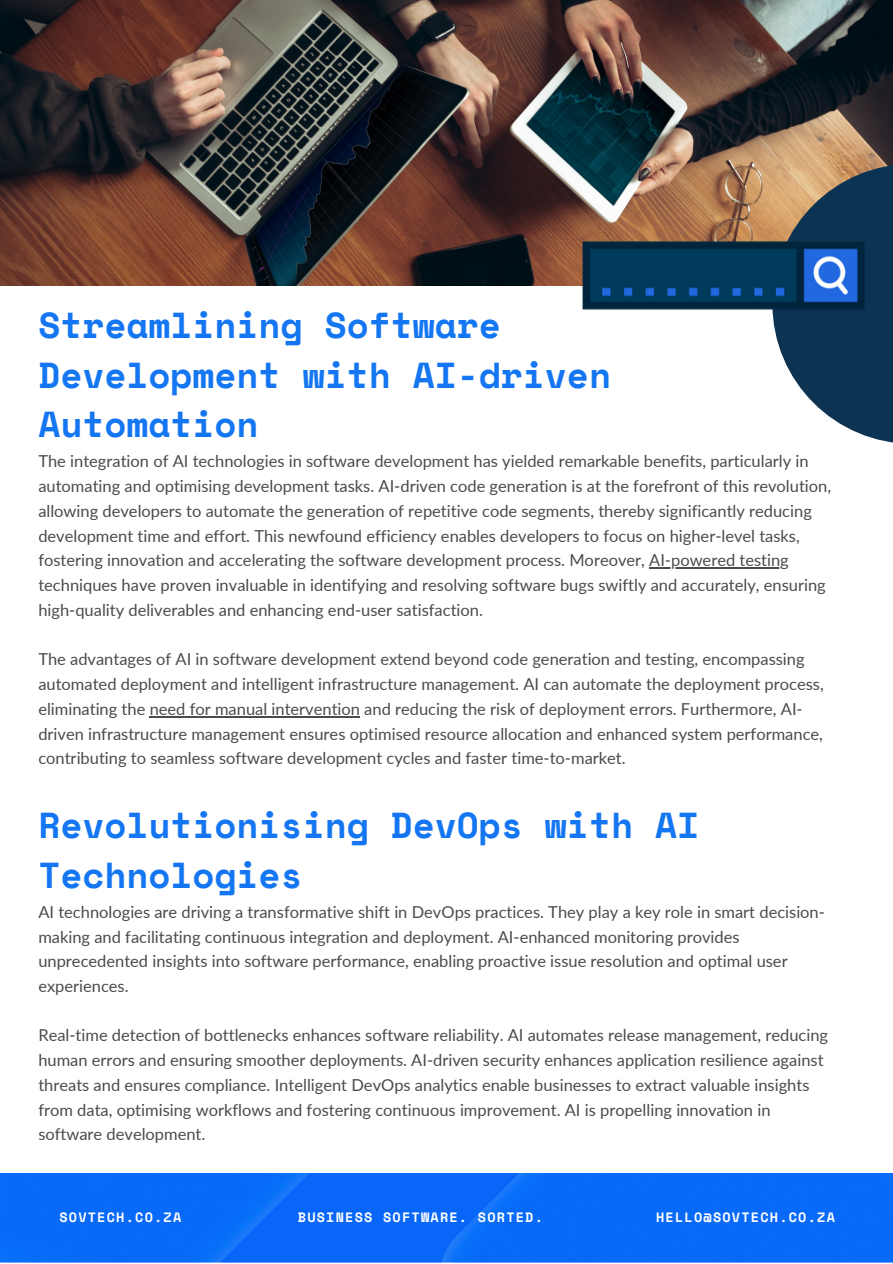
<style>
.page{position:relative;width:893px;height:1264px;background:#fff}
.page>*{position:absolute;margin:0;border:0;box-sizing:border-box;transform-origin:0 0}
.t1{font:700 36px/49.5px "Space Mono";color:#1476f2}
.t2{font:16.5px/24.8px "Lato";color:#494c4a}
.t3{font:700 13.5px "Space Mono";letter-spacing:.09em;color:#fff}
</style>
<div class="page">
<img style="left:0;top:0;width:892px;height:286px">
<svg style="left:772px;top:164px;width:120px;height:279px;fill:#0d3353"></svg>
<div style="left:0;top:1173px;width:892px;height:89px;background:#0869f9"></div>
<img style="left:573px;top:229px;width:301px;height:93px">
<hr style="left:649px;top:567px;width:139px;height:1px;background:#494c4a">
<hr style="left:150px;top:716px;width:210px;height:1px;background:#494c4a">
<p class="t1" style="left:38px;top:300px;width:574px">Streamlining Software<br>Development with AI-driven<br>Automation</p>
<p class="t2" style="left:38px;top:448px;width:794px">The integration of AI technologies in software development has yielded remarkable benefits, particularly in automating and optimising development tasks. AI-driven code generation is at the forefront of this revolution, allowing developers to automate the generation of repetitive code segments, thereby significantly reducing development time and effort. This newfound efficiency enables developers to focus on higher-level tasks, fostering innovation and accelerating the software development process. Moreover, AI-powered testing techniques have proven invaluable in identifying and resolving software bugs swiftly and accurately, ensuring high-quality deliverables and enhancing end-user satisfaction.</p>
<p class="t2" style="left:38px;top:646px;width:786px">The advantages of AI in software development extend beyond code generation and testing, encompassing automated deployment and intelligent infrastructure management. AI can automate the deployment process, eliminating the need for manual intervention and reducing the risk of deployment errors. Furthermore, AI&shy;driven infrastructure management ensures optimised resource allocation and enhanced system performance, contributing to seamless software development cycles and faster time-to-market.</p>
<p class="t1" style="left:38px;top:800px;width:662px">Revolutionising DevOps with AI<br>Technologies</p>
<p class="t2" style="left:38px;top:899px;width:788px">AI technologies are driving a transformative shift in DevOps practices. They play a key role in smart decision&shy;making and facilitating continuous integration and deployment. AI-enhanced monitoring provides unprecedented insights into software performance, enabling proactive issue resolution and optimal user experiences.</p>
<p class="t2" style="left:38px;top:1022px;width:791px">Real-time detection of bottlenecks enhances software reliability. AI automates release management, reducing human errors and ensuring smoother deployments. AI-driven security enhances application resilience against threats and ensures compliance. Intelligent DevOps analytics enable businesses to extract valuable insights from data, optimising workflows and fostering continuous improvement. AI is propelling innovation in software development.</p>
<p class="t3" style="left:59px;top:1206px;width:123px">SOVTECH.CO.ZA</p>
<p class="t3" style="left:298px;top:1206px;width:246px">BUSINESS SOFTWARE. SORTED.</p>
<p class="t3" style="left:656px;top:1206px;width:180px">HELLO@SOVTECH.CO.ZA</p>
</div>
